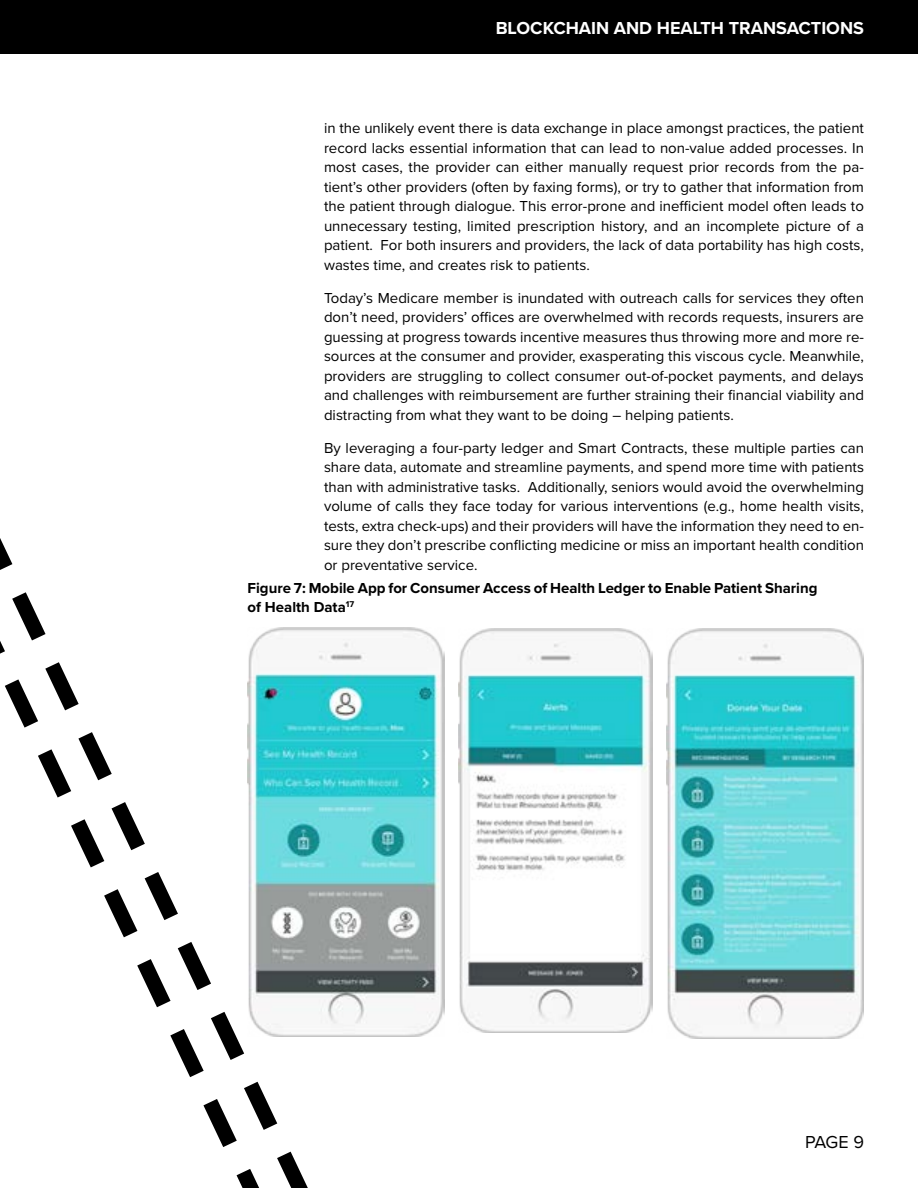
<style>
.page{position:relative;width:918px;height:1188px;background:#fff}
.page>*{position:absolute;margin:0;border:0;box-sizing:border-box;transform-origin:0 0}
.t1{font:700 18px "Proxima Nova";color:#fff}
.t2{font:18px "Proxima Nova";color:#000}
.t3{font:15px/19.5px "Proxima Nova";color:#000;text-align:justify}
.t4{font:700 15px/19.5px "Proxima Nova";color:#000}
</style>
<div class="page">
<img style="left:667px;top:629px;width:197px;height:409px">
<img style="left:357px;top:628px;width:87px;height:408px">
<img style="left:458px;top:629px;width:195px;height:403px">
<svg style="left:349px;top:627px;width:8px;height:410px"></svg>
<svg style="left:0;top:538px;width:349px;height:650px"></svg>
<div style="left:0;top:0;width:918px;height:54px;background:#000"></div>
<p class="t1" style="left:496px;top:17px;width:370px">BLOCKCHAIN AND HEALTH TRANSACTIONS</p>
<p class="t3" style="left:324px;top:119px;width:542px">in the unlikely event there is data exchange in place amongst practices, the patient record lacks essential information that can lead to non-value added processes. In most cases, the provider can either manually request prior records from the pa&shy;tient’s other providers (often by faxing forms), or try to gather that information from the patient through dialogue. This error-prone and inefficient model often leads to unnecessary testing, limited prescription history, and an incomplete picture of a patient. For both insurers and providers, the lack of data portability has high costs, wastes time, and creates risk to patients.</p>
<p class="t3" style="left:324px;top:288px;width:542px">Today’s Medicare member is inundated with outreach calls for services they often don’t need, providers’ offices are overwhelmed with records requests, insurers are guessing at progress towards incentive measures thus throwing more and more re&shy;sources at the consumer and provider, exasperating this viscous cycle. Meanwhile, providers are struggling to collect consumer out-of-pocket payments, and delays and challenges with reimbursement are further straining their financial viability and distracting from what they want to be doing – helping patients.</p>
<p class="t3" style="left:324px;top:438px;width:542px">By leveraging a four-party ledger and Smart Contracts, these multiple parties can share data, automate and streamline payments, and spend more time with patients than with administrative tasks. Additionally, seniors would avoid the overwhelming volume of calls they face today for various interventions (e.g., home health visits, tests, extra check-ups) and their providers will have the information they need to en&shy;sure they don’t prescribe conflicting medicine or miss an important health condition or preventative service.</p>
<p class="t4" style="left:248px;top:579px;width:571px">Figure 7: Mobile App for Consumer Access of Health Ledger to Enable Patient Sharing of Health Data<sup>17</sup></p>
<p class="t2" style="left:805px;top:1131px;width:60px">PAGE 9</p>
</div>
